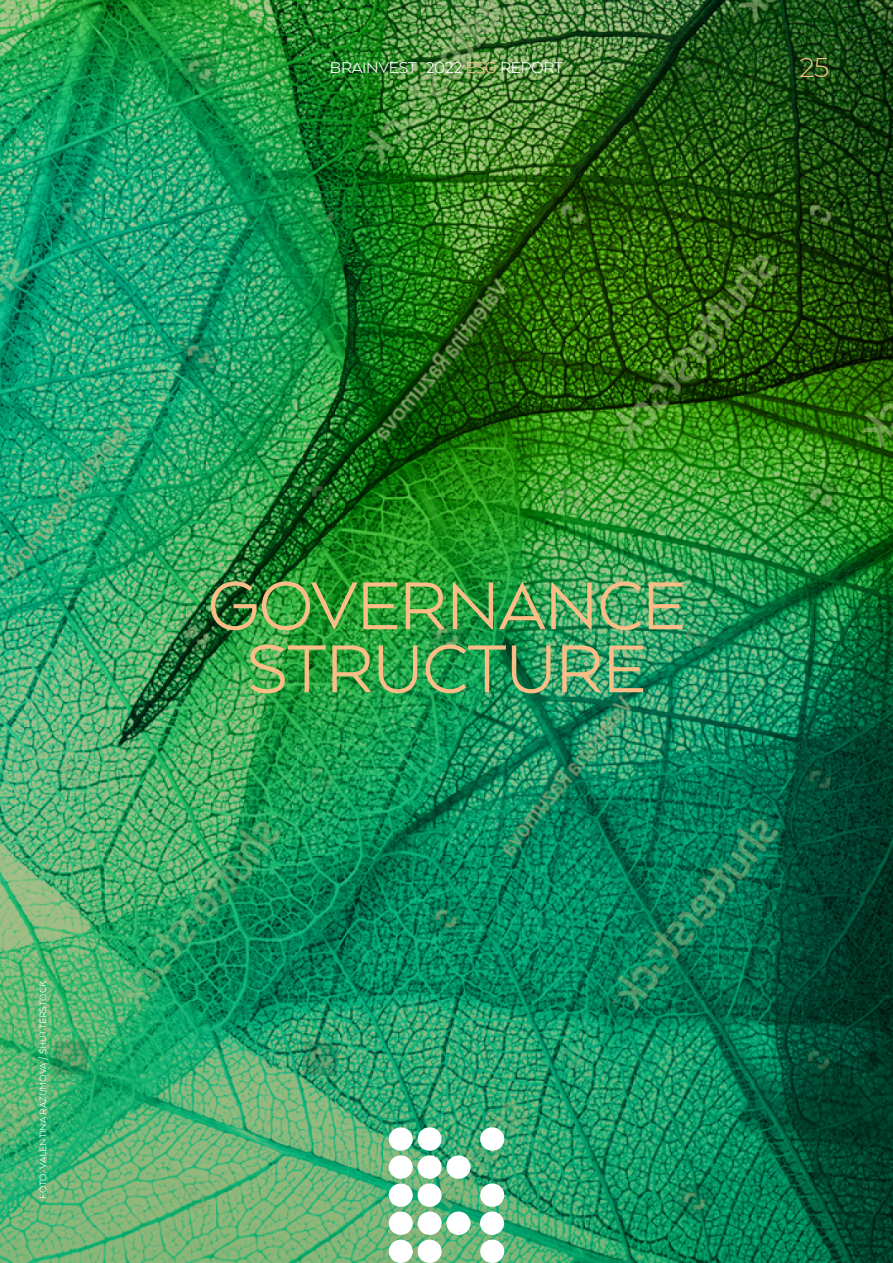
<style>
.page{position:relative;width:893px;height:1263px;background:#fff}
.page>*{position:absolute;margin:0;border:0;box-sizing:border-box;transform-origin:0 0}
.t1{font:78px/63px "Arquitecta";letter-spacing:-.02em;color:#fcbe87;text-align:center}
.t2{font:300 27px "Montserrat";color:#fcbe87}
.t3{font:18px "Arquitecta";letter-spacing:-.02em;color:#fff}
.t4{font:10.5px "Arquitecta";color:#fff}
.s1{color:#fcbe87}
</style>
<div class="page">
<img style="left:0;top:0;width:893px;height:1263px">
<div style="left:389px;top:1239px;width:24px;height:24px;background:#fff;border-radius:50%"></div>
<div style="left:389px;top:1127px;width:24px;height:24px;background:#fff;border-radius:50%"></div>
<div style="left:418px;top:1127px;width:24px;height:24px;background:#fff;border-radius:50%"></div>
<div style="left:480px;top:1211px;width:24px;height:24px;background:#fff;border-radius:50%"></div>
<div style="left:480px;top:1127px;width:24px;height:24px;background:#fff;border-radius:50%"></div>
<div style="left:418px;top:1155px;width:24px;height:24px;background:#fff;border-radius:50%"></div>
<div style="left:418px;top:1211px;width:24px;height:24px;background:#fff;border-radius:50%"></div>
<div style="left:389px;top:1183px;width:24px;height:24px;background:#fff;border-radius:50%"></div>
<div style="left:418px;top:1183px;width:24px;height:24px;background:#fff;border-radius:50%"></div>
<div style="left:418px;top:1239px;width:24px;height:24px;background:#fff;border-radius:50%"></div>
<div style="left:480px;top:1239px;width:24px;height:24px;background:#fff;border-radius:50%"></div>
<div style="left:480px;top:1183px;width:24px;height:24px;background:#fff;border-radius:50%"></div>
<div style="left:389px;top:1155px;width:24px;height:24px;background:#fff;border-radius:50%"></div>
<div style="left:389px;top:1211px;width:24px;height:24px;background:#fff;border-radius:50%"></div>
<div style="left:446px;top:1155px;width:25px;height:24px;background:#fff;border-radius:50%"></div>
<div style="left:446px;top:1211px;width:25px;height:24px;background:#fff;border-radius:50%"></div>
<h3 class="t3" style="left:330px;top:60px;width:235px">BRAINVEST <span class="s1">.</span> 2022 <span class="s1">ESG</span> REPORT</h3>
<h2 class="t2" style="left:799px;top:52px;width:31px">25</h2>
<p class="t4" style="left:38px;top:1199px;width:220px;rotate:-90deg">FOTO: VALENTINA RAZUMOVA / SHUTTERSTOCK</p>
<h1 class="t1" style="left:207px;top:578px;width:480px">GOVERNANCE<br>STRUCTURE</h1>
</div>
